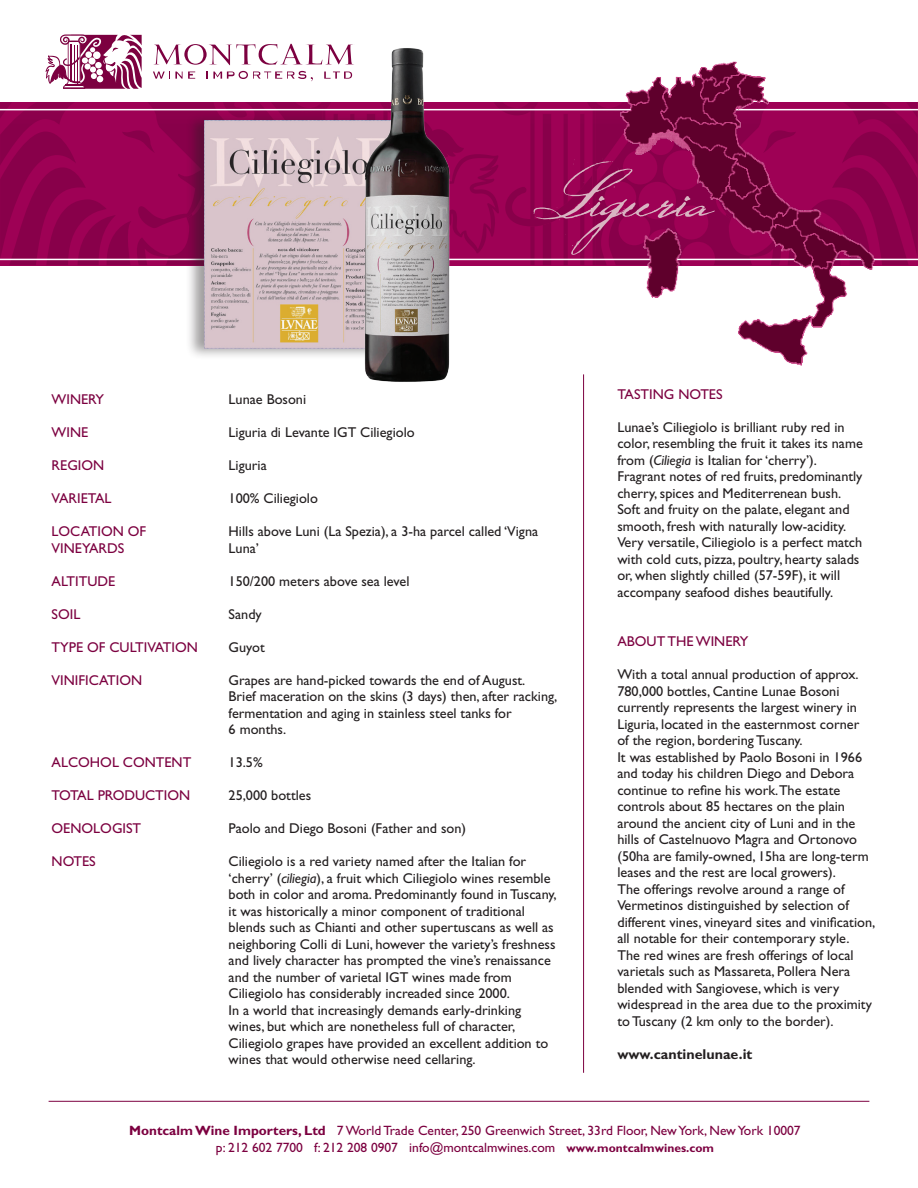
<style>
.page{position:relative;width:918px;height:1188px;background:#fff}
.page>*{position:absolute;margin:0;border:0;box-sizing:border-box;transform-origin:0 0}
.t1{font:67.5px "Californya C";color:#d9b5c2}
.t2{font:14.25px/16.5px "Gill Sans";color:#231f20}
.t3{font:14.25px "Gill Sans";color:#7c0040}
.t4{font:700 14.25px "Gill Sans";color:#231f20}
.t5{font:13.5px/16.5px "Gill Sans";color:#7c0040;text-align:center}
.s1{font-family:"Californya B"}
.s2{font-style:italic}
.s3{font-weight:700}
.s4{font-weight:700;font-size:12px}
</style>
<div class="page">
<svg style="left:153px;top:72px;width:42px;height:7px"></svg>
<svg style="left:206px;top:71px;width:107px;height:10px"></svg>
<svg style="left:324px;top:72px;width:28px;height:7px"></svg>
<svg style="left:153px;top:44px;width:201px;height:21px"></svg>
<svg style="left:46px;top:34px;width:96px;height:55px"></svg>
<svg style="left:887px;top:102px;width:30px;height:163px;background:#90014f"></svg>
<svg style="left:0;top:102px;width:116px;height:163px;background:#940250"></svg>
<svg style="left:122px;top:102px;width:495px;height:163px;background:#980253"></svg>
<hr style="left:0;top:109px;width:918px;height:1px;background:#fff">
<hr style="left:0;top:259px;width:918px;height:1px;background:#fff">
<img style="left:617px;top:61px;width:270px;height:305px">
<div style="left:185px;top:112px;width:211px;height:248px;background:#231f20;opacity:.43"></div>
<img style="left:204px;top:121px;width:158px;height:228px">
<img style="left:362px;top:48px;width:90px;height:334px">
<hr style="left:583px;top:374px;width:1px;height:699px;background:#7c0040">
<hr style="left:49px;top:1101px;width:820px;height:1px;background:#7c0040">
<h1 class="t1" style="left:535px;top:156px;width:179px">Li<span class="s1">g</span>uria</h1>
<p class="t3" style="left:52px;top:391px;width:50px">Win ery</p>
<p class="t2" style="left:229px;top:391px;width:79px">Lunae Bosoni</p>
<p class="t3" style="left:52px;top:424px;width:34px">WINE</p>
<p class="t2" style="left:229px;top:424px;width:188px">Liguria di Levante IGT Ciliegiolo</p>
<p class="t3" style="left:52px;top:457px;width:54px">REGION</p>
<p class="t2" style="left:229px;top:457px;width:40px">Liguria</p>
<p class="t3" style="left:52px;top:490px;width:58px">varietal</p>
<p class="t2" style="left:229px;top:490px;width:91px">100% Ciliegiolo</p>
<p class="t3" style="left:52px;top:523px;width:93px">Location of</p>
<p class="t2" style="left:229px;top:523px;width:311px">H ills above Luni (La Spezia), a 3-ha parcel called ‘Vigna</p>
<p class="t3" style="left:52px;top:540px;width:65px">Vin eyards</p>
<p class="t2" style="left:229px;top:540px;width:32px">Luna’</p>
<p class="t3" style="left:52px;top:573px;width:65px">Altitude</p>
<p class="t2" style="left:229px;top:573px;width:182px">150/200 meters above sea level</p>
<p class="t3" style="left:52px;top:606px;width:26px">Soil</p>
<p class="t2" style="left:229px;top:606px;width:35px">Sandy</p>
<p class="t3" style="left:52px;top:639px;width:144px">Type of Cultivation</p>
<p class="t2" style="left:229px;top:639px;width:38px">Guyot</p>
<p class="t3" style="left:52px;top:672px;width:88px">Vin ification</p>
<p class="t2" style="left:229px;top:672px;width:330px">Grapes are hand-picked towards the end of August.<br>Brief maceration on the skins (3 days) then, after racking, fermentation and aging in stainless steel tanks for<br>6 months.</p>
<p class="t3" style="left:52px;top:754px;width:10px">Alc</p>
<p class="t3" style="left:78px;top:754px;width:101px">ohol Content</p>
<p class="t2" style="left:229px;top:754px;width:36px">13.5%</p>
<p class="t3" style="left:52px;top:787px;width:134px">Total Production</p>
<p class="t2" style="left:229px;top:787px;width:84px">25,000 bottles</p>
<p class="t3" style="left:52px;top:820px;width:81px">Oenologist</p>
<p class="t2" style="left:229px;top:820px;width:239px">Paolo and Diego Bosoni (Father and son)</p>
<p class="t3" style="left:52px;top:853px;width:46px">NOTES</p>
<p class="t2" style="left:229px;top:853px;width:330px">Ciliegiolo is a red variety named after the Italian for ‘cherry’ (<span class="s2">ciliegia</span>), a fruit which Ciliegiolo wines resemble both in color and aroma. Predominantly found in Tuscany, it was historically a minor component of traditional blends such as Chianti and other supertuscans as well as neighboring Colli di Luni, however the variety’s freshness and lively character has prompted the vine’s renaissance and the number of varietal IGT wines made from Ciliegiolo has considerably increaded since 2000.<br>I n a world that increasingly demands early-drinking wines, but which are nonetheless full of character, Ciliegiolo grapes have provided an excellent addition to wines that would otherwise need cellaring.</p>
<p class="t3" style="left:617px;top:386px;width:106px">Tasting Notes</p>
<p class="t2" style="left:617px;top:419px;width:247px">Lunae’s Ciliegiolo is brilliant ruby red in color, resembling the fruit it takes its name from (<span class="s2">Ciliegia</span> is Italian for ‘cherry’).<br>Fragrant notes of red fruits, predominantly cherry, spices and Mediterrenean bush.<br>Soft and fruity on the palate, elegant and smooth, fresh with naturally low-acidity.<br>Very versatile, Ciliegiolo is a perfect match with cold cuts, pizza, poultry, hearty salads or, when slightly chilled (57-59F), it will accompany seafood dishes beautifully.</p>
<p class="t3" style="left:617px;top:633px;width:130px">about the win ery</p>
<p class="t2" style="left:617px;top:666px;width:259px">With a total annual production of approx.<br>780,000 bottles, Cantine Lunae Bosoni currently represents the largest winery in Liguria, located in the easternmost corner<br>of the region, bordering Tuscany.<br>It was established by Paolo Bosoni in 1966 and today his children Diego and Debora continue to refine his work.The estate controls about 85 hectares on the plain around the ancient city of Luni and in the hills of Castelnuovo Magra and Ortonovo (50ha are family-owned, 15ha are long-term leases and the rest are local growers).<br>The offerings revolve around a range of Vermetinos distinguished by selection of different vines, vineyard sites and vinification, all notable for their contemporary style.<br>The red wines are fresh offerings of local varietals such as Massareta, Pollera Nera blended with Sangiovese, which is very widespread in the area due to the proximity to Tuscany (2 km only to the border).</p>
<p class="t4" style="left:617px;top:1045px;width:136px">www.cantinelunae.it</p>
<p class="t5" style="left:129px;top:1122px;width:673px"><span class="s3">Montcalm Wine Importers, Ltd</span> 7 World Trade Center, 250 Greenwich Street, 33rd Floor, New York, New York 10007 p: 212 602 7700 f: 212 208 0907 info@montcalmwines.com <span class="s4">www.montcalmwines.com</span></p>
</div>
